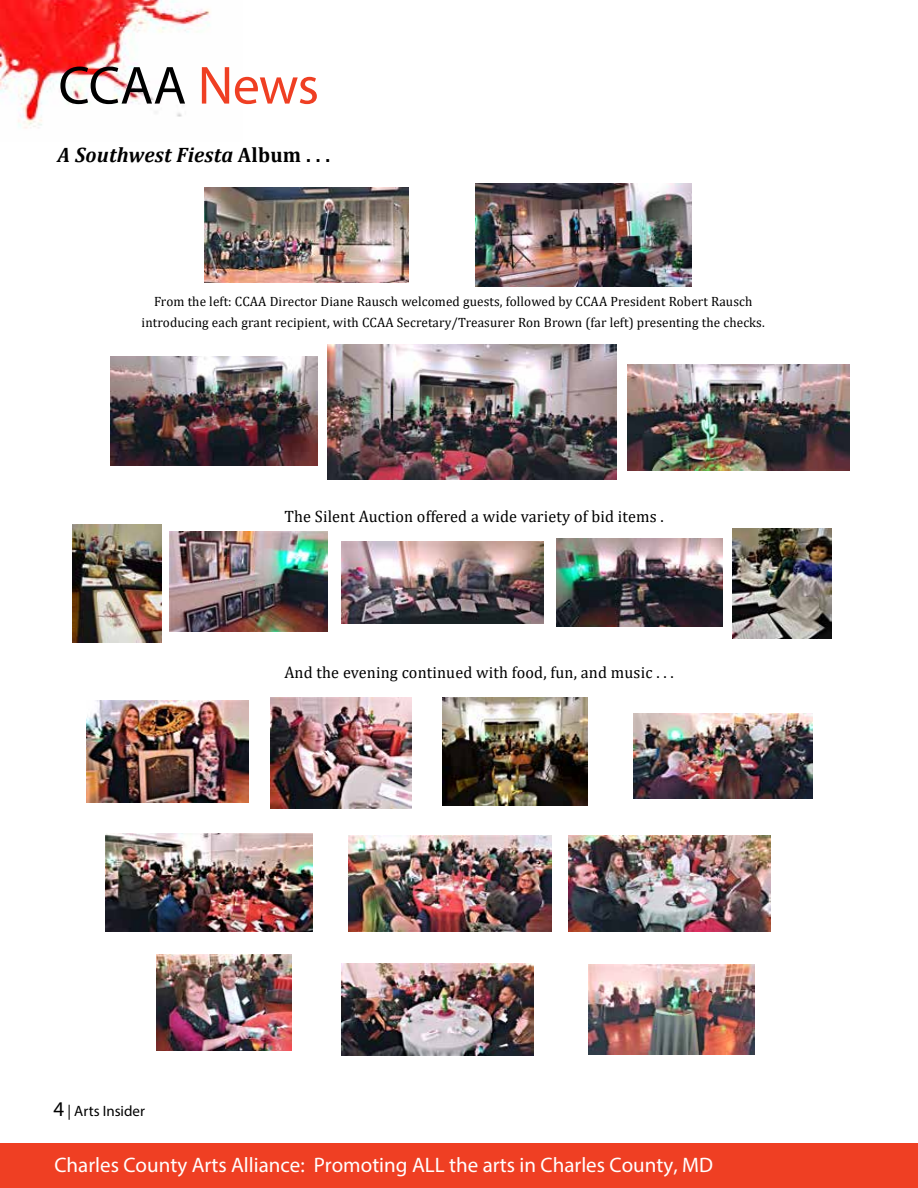
<style>
.page{position:relative;width:918px;height:1188px;background:#fff}
.page>*{position:absolute;margin:0;border:0;box-sizing:border-box;transform-origin:0 0}
.t1{font:54px "Myriad Pro";letter-spacing:-.015em;color:#000}
.t2{font:21px "Myriad Pro";color:#fff}
.t3{font:italic 700 21px "Cambria";letter-spacing:.01em;color:#000}
.t4{font:16.5px "Cambria";letter-spacing:.01em;color:#000}
.t5{font:15px "Myriad Pro";color:#000}
.t6{font:13.5px/21px "Cambria";letter-spacing:.01em;color:#000;text-align:center}
.s1{color:#ef3f23}
.s2{font-style:normal}
.s3{font-size:21px}
</style>
<div class="page">
<div style="left:0;top:1143px;width:918px;height:45px;background:#ef3f23"></div>
<img style="left:0;top:0;width:211px;height:129px">
<img style="left:328px;top:344px;width:288px;height:135px">
<img style="left:86px;top:701px;width:163px;height:101px">
<img style="left:633px;top:714px;width:179px;height:85px">
<img style="left:349px;top:836px;width:202px;height:96px">
<img style="left:556px;top:539px;width:167px;height:88px">
<img style="left:169px;top:532px;width:159px;height:100px">
<img style="left:341px;top:541px;width:202px;height:82px">
<img style="left:732px;top:528px;width:99px;height:111px">
<img style="left:443px;top:697px;width:145px;height:109px">
<img style="left:588px;top:964px;width:167px;height:90px">
<img style="left:105px;top:833px;width:207px;height:99px">
<img style="left:110px;top:357px;width:207px;height:108px">
<img style="left:204px;top:188px;width:205px;height:95px">
<img style="left:476px;top:184px;width:215px;height:102px">
<img style="left:73px;top:525px;width:88px;height:118px">
<img style="left:627px;top:365px;width:222px;height:105px">
<img style="left:569px;top:836px;width:202px;height:96px">
<img style="left:270px;top:697px;width:142px;height:112px">
<img style="left:156px;top:955px;width:136px;height:95px">
<img style="left:341px;top:963px;width:193px;height:92px">
<h1 class="t1" style="left:58px;top:52px;width:262px">CCAA <span class="s1">News</span></h1>
<h2 class="t3" style="left:58px;top:140px;width:274px">A Southwest Fiesta <span class="s2">Album . . .</span></h2>
<p class="t6" style="left:142px;top:291px;width:625px">From the left: CCAA Director Diane Rausch welcomed guests, followed by CCAA President Robert Rausch introducing each grant recipient, with CCAA Secretary/Treasurer Ron Brown (far left) presenting the checks.</p>
<p class="t4" style="left:284px;top:507px;width:381px">The Silent Auction offered a wide variety of bid items .</p>
<p class="t4" style="left:284px;top:663px;width:391px">And the evening continued with food, fun, and music . . .</p>
<p class="t5" style="left:54px;top:1102px;width:93px"><span class="s3">4</span> | Arts Insider</p>
<h2 class="t2" style="left:54px;top:1152px;width:660px">Charles County Arts Alliance: Promoting ALL the arts in Charles County, MD</h2>
</div>
